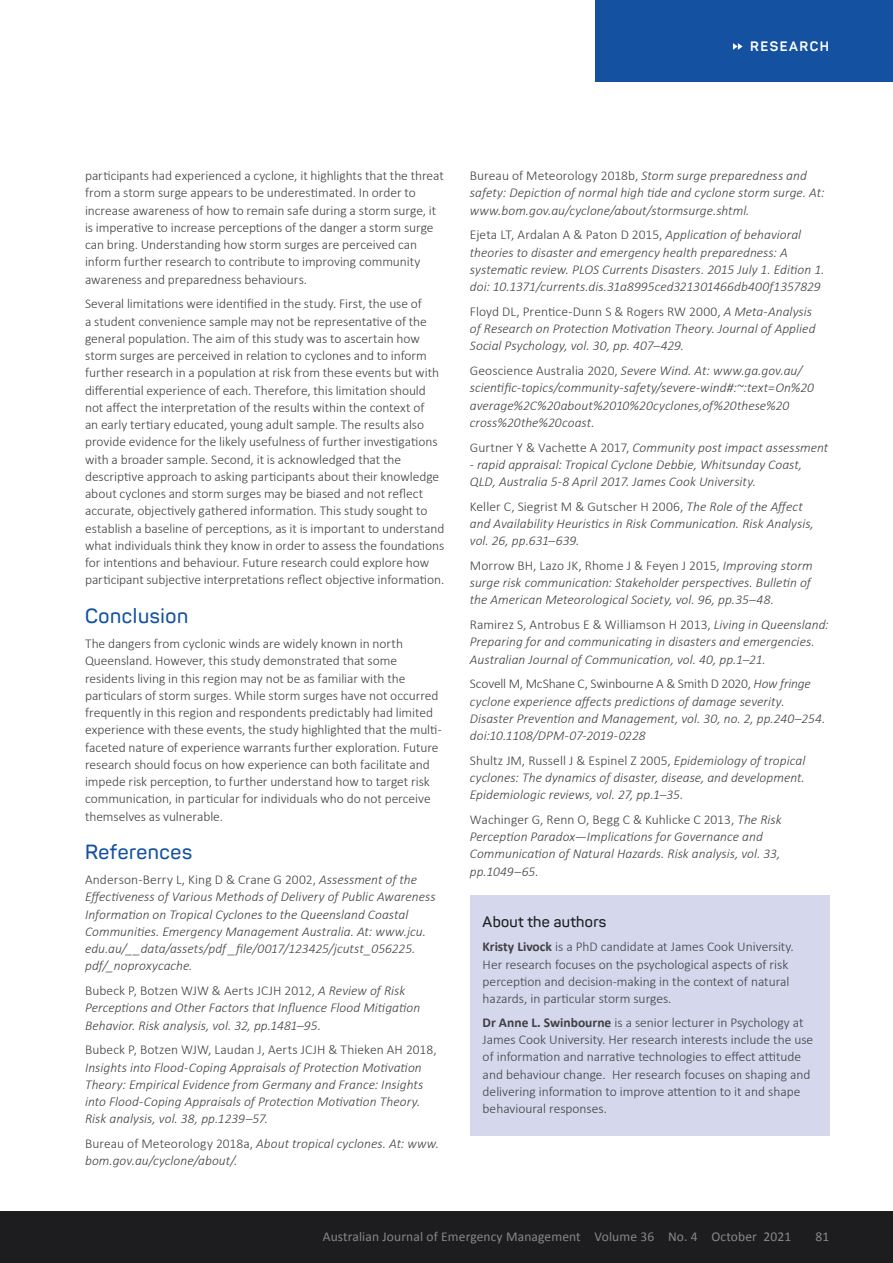
<style>
.page{position:relative;width:893px;height:1263px;background:#fff}
.page>*{position:absolute;margin:0;border:0;box-sizing:border-box;transform-origin:0 0}
.Heading_2_-_Research{font:600 20.25px "Panton";letter-spacing:.03em;color:#1452a1}
.Box_heading_-_about{font:600 15px "Panton";letter-spacing:.02em;color:#1d1d1f}
.Body{font:italic 300 13.5px/17.2px "Calibri";letter-spacing:.005em;color:#414042}
.Body-2{font:300 13.5px/17.2px "Calibri";letter-spacing:-.005em;color:#414042}
.Box_text_-_about_the{font:300 13.5px/17.2px "Calibri";color:#414042}
.t1{font:13.5px "Calibri";letter-spacing:.01em;color:#868788}
.t2{font:700 13.5px "Panton";letter-spacing:.11em;color:#fff}
.s1{font-style:normal}
.s2{font-weight:700}
</style>
<div class="page">
<div style="left:596px;top:0;width:297px;height:81px;background:#1452a1"></div>
<svg style="left:733px;top:43px;width:10px;height:7px"></svg>
<div style="left:0;top:1212px;width:893px;height:51px;background:#1d1d1f"></div>
<div style="left:470px;top:895px;width:359px;height:48px;background:#d5d7ec"></div>
<div style="left:470px;top:924px;width:359px;height:102px;background:#d5d7ec"></div>
<div style="left:470px;top:1000px;width:359px;height:135px;background:#d5d7ec"></div>
<p class="t2" style="left:750px;top:38px;width:80px">RESEARCH</p>
<p class="Body-2" style="left:85px;top:167px;width:360px">participants had experienced a cyclone, it highlights that the threat from a storm surge appears to be underestimated. In order to increase awareness of how to remain safe during a storm surge, it is imperative to increase perceptions of the danger a storm surge can bring. Understanding how storm surges are perceived can inform further research to contribute to improving community awareness and preparedness behaviours.</p>
<p class="Body-2" style="left:85px;top:295px;width:361px">Several limitations were identified in the study. First, the use of<br>a student convenience sample may not be representative of the general population. The aim of this study was to ascertain how storm surges are perceived in relation to cyclones and to inform further research in a population at risk from these events but with differential experience of each. Therefore, this limitation should not affect the interpretation of the results within the context of<br>an early tertiary educated, young adult sample. The results also provide evidence for the likely usefulness of further investigations with a broader sample. Second, it is acknowledged that the descriptive approach to asking participants about their knowledge about cyclones and storm surges may be biased and not reflect accurate, objectively gathered information. This study sought to establish a baseline of perceptions, as it is important to understand what individuals think they know in order to assess the foundations for intentions and behaviour. Future research could explore how participant subjective interpretations reflect objective information.</p>
<p class="Heading_2_-_Research" style="left:85px;top:604px;width:105px">Conclusion</p>
<p class="Body-2" style="left:85px;top:635px;width:358px">The dangers from cyclonic winds are widely known in north Queensland. However, this study demonstrated that some residents living in this region may not be as familiar with the particulars of storm surges. While storm surges have not occurred frequently in this region and respondents predictably had limited experience with these events, the study highlighted that the multi&shy;faceted nature of experience warrants further exploration. Future research should focus on how experience can both facilitate and impede risk perception, to further understand how to target risk communication, in particular for individuals who do not perceive themselves as vulnerable.</p>
<p class="Heading_2_-_Research" style="left:85px;top:840px;width:109px">References</p>
<p class="Body" style="left:85px;top:871px;width:352px"><span class="s1">Anderson-Berry L, King D &amp; Crane G 2002,</span> Assessment of the Effectiveness of Various Methods of Delivery of Public Awareness Information on Tropical Cyclones to the Queensland Coastal Communities. Emergency Management Australia. At: www.jcu. edu.au/__data/assets/pdf _file/0017/123425/jcutst_056225. pdf/_noproxycache.</p>
<p class="Body" style="left:85px;top:982px;width:337px"><span class="s1">Bubeck P, Botzen WJW &amp; Aerts JCJH 2012,</span> A Review of Risk<br>Perceptions and Other Factors that Influence Flood Mitigation<br>Behavior. Risk analysis, vol. 32, pp.1481–95.</p>
<p class="Body" style="left:85px;top:1041px;width:353px"><span class="s1">Bubeck P, Botzen WJW, Laudan J, Aerts JCJH &amp; Thieken AH 2018, </span>Insights into Flood-Coping Appraisals of Protection Motivation Theory: Empirical Evidence from Germany and France: Insights into Flood-Coping Appraisals of Protection Motivation Theory.<br>Risk analysis, vol. 38, pp.1239–57.</p>
<p class="Body" style="left:85px;top:1135px;width:356px"><span class="s1">Bureau of Meteorology 2018a,</span> About tropical cyclones. At: www. bom.gov.au/cyclone/about/.</p>
<p class="Body" style="left:470px;top:167px;width:356px"><span class="s1">Bureau of Meteorology 2018b,</span> Storm surge preparedness and safety: Depiction of normal high tide and cyclone storm surge. At: www.bom.gov.au/cyclone/about/stormsurge.shtml.</p>
<p class="Body" style="left:470px;top:226px;width:356px"><span class="s1">Ejeta LT, Ardalan A &amp; Paton D 2015,</span> Application of behavioral theories to disaster and emergency health preparedness: A systematic review. PLOS Currents Disasters. 2015 July 1. Edition 1. doi: 10.1371/currents.dis.31a8995ced321301466db400f1357829</p>
<p class="Body" style="left:470px;top:303px;width:347px"><span class="s1">Floyd DL, Prentice‐Dunn S &amp; Rogers RW 2000,</span> A Meta‐Analysis of Research on Protection Motivation Theory. Journal of Applied<br>Social Psychology, vol. 30, pp. 407–429.</p>
<p class="Body" style="left:470px;top:362px;width:346px"><span class="s1">Geoscience Australia 2020,</span> Severe Wind. At: www.ga.gov.au/ scientific-topics/community-safety/severe-wind#:~:text=On%20 average%2C%20about%2010%20cyclones,of%20these%20 cross%20the%20coast.</p>
<p class="Body" style="left:470px;top:438px;width:360px"><span class="s1">Gurtner Y &amp; Vachette A 2017,</span> Community post impact assessment</p>
<p class="Body" style="left:470px;top:455px;width:334px">- rapid appraisal: Tropical Cyclone Debbie, Whitsunday Coast,<br>QLD, Australia 5-8 April 2017. James Cook University.</p>
<p class="Body" style="left:470px;top:497px;width:346px"><span class="s1">Keller C, Siegrist M &amp; Gutscher H 2006,</span> The Role of the Affect and Availability Heuristics in Risk Communication. Risk Analysis, vol. 26, pp.631–639.</p>
<p class="Body" style="left:470px;top:557px;width:344px"><span class="s1">Morrow BH, Lazo JK, Rhome J &amp; Feyen J 2015,</span> Improving storm surge risk communication: Stakeholder perspectives. Bulletin of the American Meteorological Society, vol. 96, pp.35–48.</p>
<p class="Body" style="left:470px;top:616px;width:360px"><span class="s1">Ramirez S, Antrobus E &amp; Williamson H 2013,</span> Living in Queensland:<br>Preparing for and communicating in disasters and emergencies.<br>Australian Journal of Communication, vol. 40, pp.1–21.</p>
<p class="Body" style="left:470px;top:675px;width:357px"><span class="s1">Scovell M, McShane C, Swinbourne A &amp; Smith D 2020,</span> How fringe cyclone experience affects predictions of damage severity.<br>Disaster Prevention and Management, vol. 30, no. 2, pp.240–254. doi:10.1108/DPM-07-2019-0228</p>
<p class="Body" style="left:470px;top:751px;width:337px;text-align:justify"><span class="s1">Shultz JM, Russell J &amp; Espinel Z 2005,</span> Epidemiology of tropical cyclones: The dynamics of disaster, disease, and development.<br>Epidemiologic reviews, vol. 27, pp.1–35.</p>
<p class="Body" style="left:470px;top:811px;width:313px"><span class="s1">Wachinger G, Renn O, Begg C &amp; Kuhlicke C 2013,</span> The Risk Perception Paradox—Implications for Governance and Communication of Natural Hazards. Risk analysis, vol. 33, pp.1049–65.</p>
<p class="Box_heading_-_about" style="left:483px;top:912px;width:125px">About the authors</p>
<p class="Box_text_-_about_the" style="left:483px;top:938px;width:313px"><span class="s2">Kristy Livock</span> is a PhD candidate at James Cook University.<br>Her research focuses on the psychological aspects of risk perception and decision-making in the context of natural hazards, in particular storm surges.</p>
<p class="Box_text_-_about_the" style="left:483px;top:1013px;width:332px"><span class="s2">Dr Anne L. Swinbourne</span> is a senior lecturer in Psychology at James Cook University. Her research interests include the use of information and narrative technologies to effect attitude and behaviour change. Her research focuses on shaping and delivering information to improve attention to it and shape behavioural responses.</p>
<p class="t1" style="left:323px;top:1227px;width:470px">Australian Journal of Emergency Management Volume 36 No. 4 October 2021</p>
<p class="t1" style="left:815px;top:1227px;width:15px">81</p>
</div>
